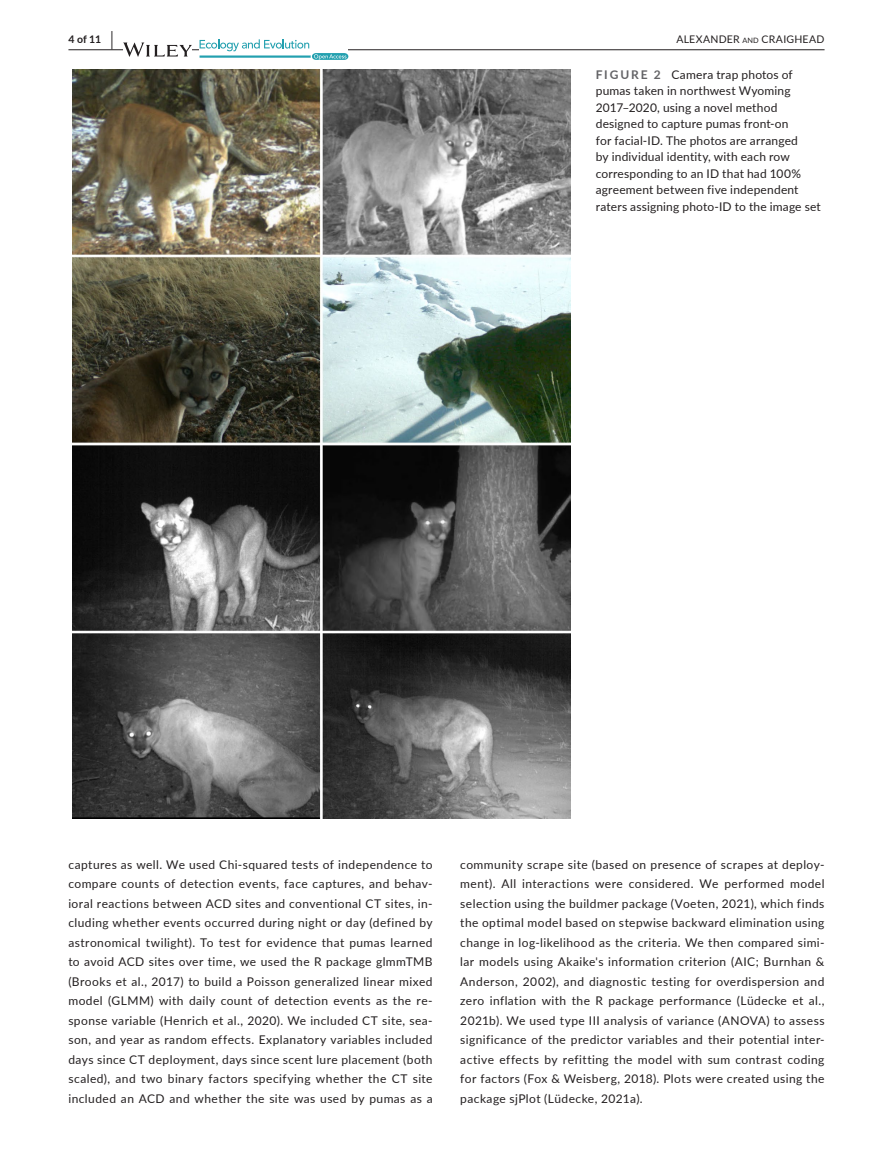
<style>
.page{position:relative;width:893px;height:1174px;background:#fff}
.page>*{position:absolute;margin:0;border:0;box-sizing:border-box;transform-origin:0 0}
.t1{font:12px/19.5px "Lato";letter-spacing:.015em;color:#231f20;text-align:justify}
.t2{font:10.5px "Lato";letter-spacing:.02em;color:#231f20}
.t3{font:700 10.5px "Lato";color:#231f20}
.s1{font-size:19.5px}
.s2{font-size:7.35px}
.s3{font-weight:700;color:#636366}
</style>
<div class="page">
<hr style="left:68px;top:49px;width:756px;height:1px;background:#231f20">
<svg style="left:123px;top:42px;width:69px;height:15px"></svg>
<svg style="left:200px;top:39px;width:148px;height:21px"></svg>
<img style="left:73px;top:69px;width:497px;height:749px">
<p class="t3" style="left:68px;top:31px;width:46px">4 of 11 <span class="s1">|</span></p>
<p class="t2" style="left:676px;top:31px;width:73px">ALEXANDER <span class="s2">and</span></p>
<p class="t2" style="left:762px;top:31px;width:64px">CRAIGHEAD</p>
<p class="t1" style="left:596px;top:66px;width:227px;line-height:16.5px;text-align:left"><span class="s3">FIGURE 2</span> Camera trap photos of pumas taken in northwest Wyoming 2017–2020, using a novel method designed to capture pumas front-on<br>for facial-ID. The photos are arranged<br>by individual identity, with each row corresponding to an ID that had 100% agreement between five independent raters assigning photo-ID to the image set</p>
<p class="t1" style="left:68px;top:854px;width:366px">captures as well. We used Chi-squared tests of independence to compare counts of detection events, face captures, and behav&shy;ioral reactions between ACD sites and conventional CT sites, in&shy;cluding whether events occurred during night or day (defined by astronomical twilight). To test for evidence that pumas learned to avoid ACD sites over time, we used the R package glmmTMB (Brooks et al., 2017) to build a Poisson generalized linear mixed model (GLMM) with daily count of detection events as the re&shy;sponse variable (Henrich et al., 2020). We included CT site, sea&shy;son, and year as random effects. Explanatory variables included days since CT deployment, days since scent lure placement (both scaled), and two binary factors specifying whether the CT site included an ACD and whether the site was used by pumas as a</p>
<p class="t1" style="left:460px;top:854px;width:366px">community scrape site (based on presence of scrapes at deploy&shy;ment). All interactions were considered. We performed model selection using the buildmer package (Voeten, 2021), which finds the optimal model based on stepwise backward elimination using change in log-likelihood as the criteria. We then compared simi&shy;lar models using Akaike's information criterion (AIC; Burnhan &amp; Anderson, 2002), and diagnostic testing for overdispersion and zero inflation with the R package performance (Lüdecke et al., 2021b). We used type III analysis of variance (ANOVA) to assess significance of the predictor variables and their potential inter&shy;active effects by refitting the model with sum contrast coding for factors (Fox &amp; Weisberg, 2018). Plots were created using the package sjPlot (Lüdecke, 2021a).</p>
</div>
